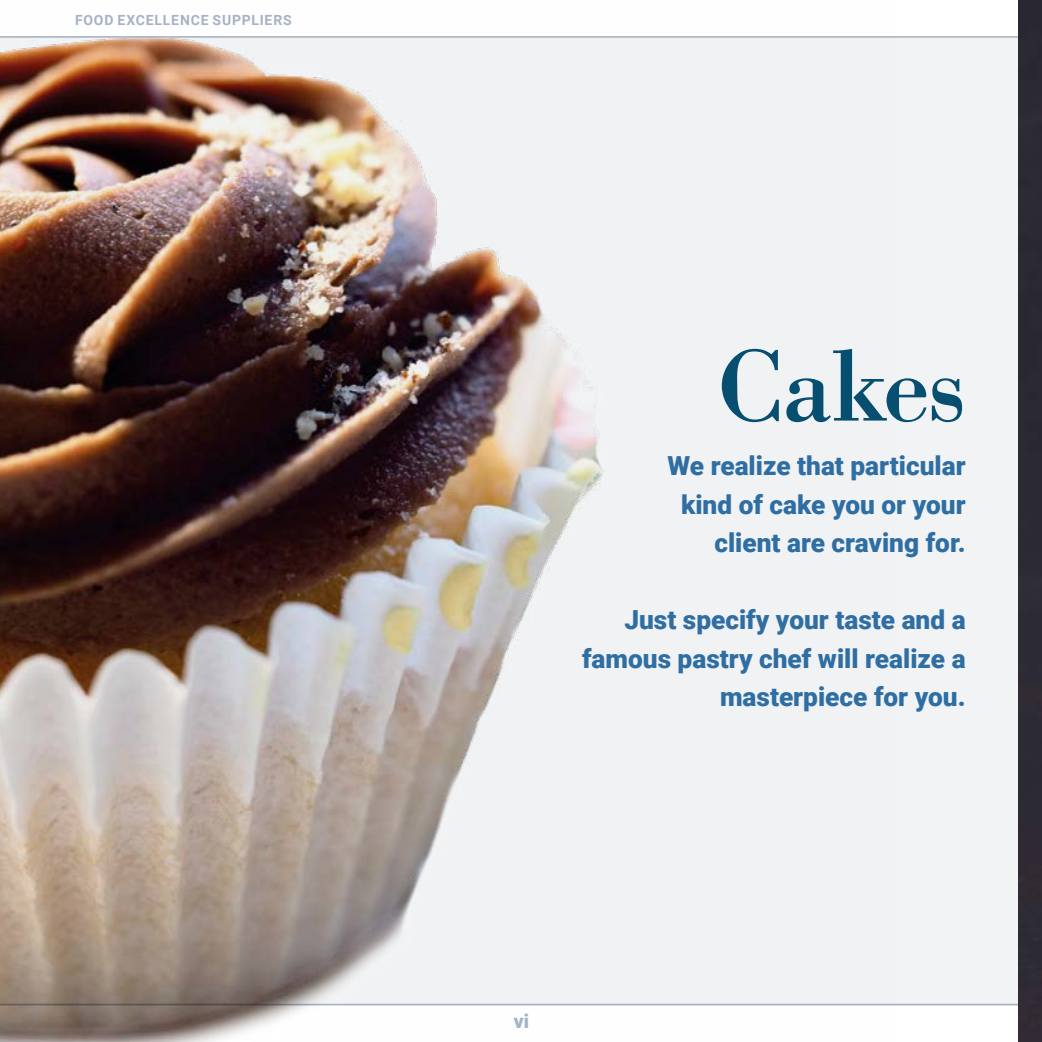
<style>
.page{position:relative;width:1042px;height:1042px;background:#fff}
.page>*{position:absolute;margin:0;border:0;box-sizing:border-box;transform-origin:0 0}
.t1{font:105px "Bodoni LT";letter-spacing:-.04em;color:#064f70}
.t2{font:900 26.25px/38.5px "Roboto";color:#2e6ea3;text-align:right}
.t3{font:900 19.25px "Roboto";color:#a7b3c6}
.t4{font:700 14px "Roboto";letter-spacing:.06em;color:#a7b3c6}
</style>
<div class="page">
<hr style="left:0;top:1003px;width:1042px;height:2px;background:#a7b3c6">
<hr style="left:0;top:36px;width:1042px;height:2px;background:#a7b3c6">
<div style="left:0;top:38px;width:1042px;height:966px;background:#f2f3f4"></div>
<img style="left:0;top:37px;width:896px;height:1005px">
<div style="left:1018px;top:0;width:24px;height:1042px;background:#2c2934"></div>
<p class="t4" style="left:75px;top:10px;width:218px">FOOD EXCELLENCE SUPPLIERS</p>
<h1 class="t1" style="left:716px;top:322px;width:252px">Cakes</h1>
<p class="t2" style="left:667px;top:446px;width:300px">We realize that particular kind of cake you or your client are craving for.</p>
<p class="t2" style="left:582px;top:600px;width:385px">Just specify your taste and a famous pastry chef will realize a masterpiece for you.</p>
<p class="t3" style="left:514px;top:1007px;width:17px">vi</p>
</div>
